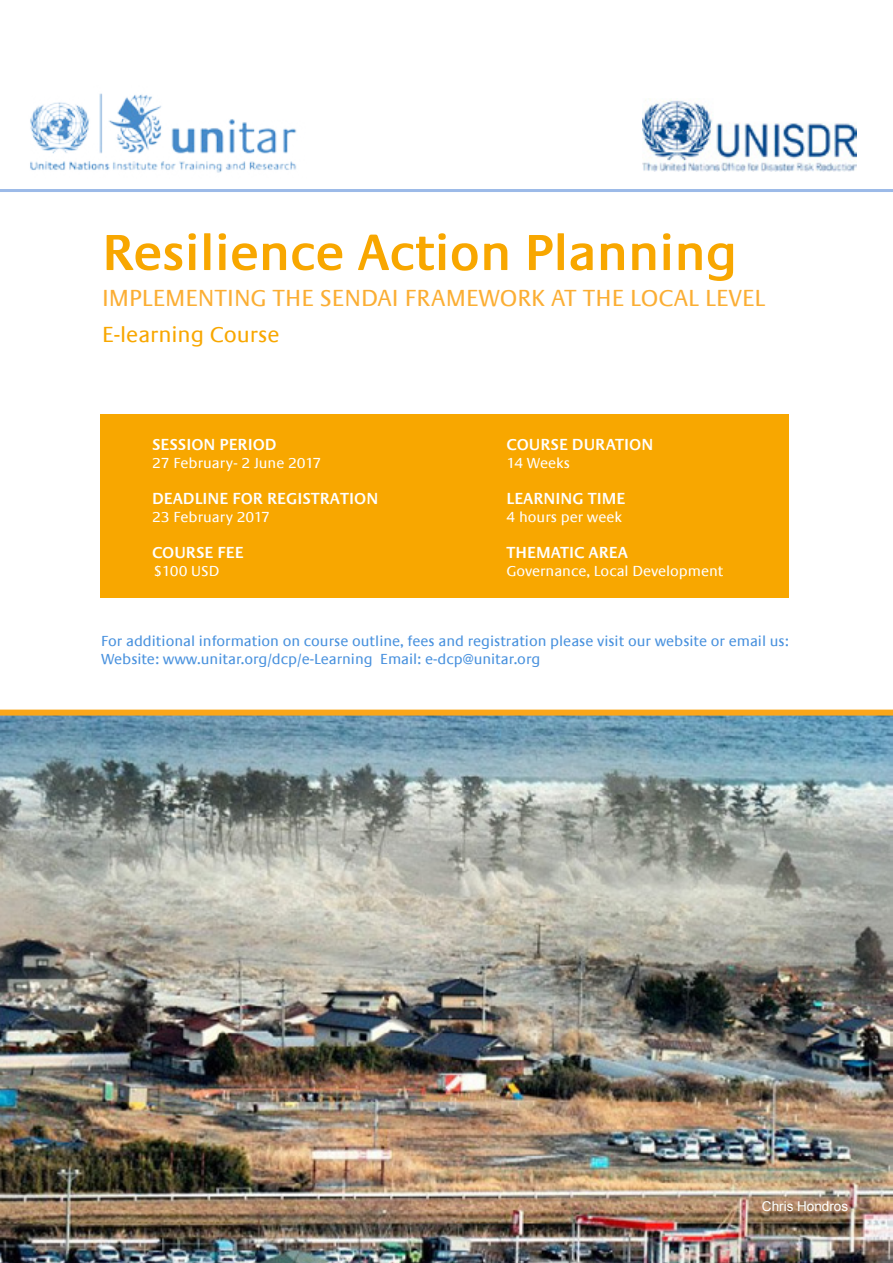
<style>
.page{position:relative;width:893px;height:1263px;background:#fff}
.page>*{position:absolute;margin:0;border:0;box-sizing:border-box;transform-origin:0 0}
.t1{font:600 52.5px "Praxis LT";color:#f8a700}
.t2{font:24px "Praxis LT";color:#fbae34}
.t3{font:22.5px "Praxis LT";color:#f8a700}
.t4{font:600 16.5px "Praxis LT";color:#fff}
.t5{font:15px/18px "Praxis LT";color:#4891de}
.t6{font:15px "Praxis LT";color:#fff}
.t7{font:13.5px "Arial";color:#fff}
</style>
<div class="page">
<hr style="left:0;top:189px;width:893px;height:3px;background:#9cbae8">
<img style="left:0;top:715px;width:893px;height:548px">
<div style="left:0;top:709px;width:893px;height:6px;background:#faa61a"></div>
<div style="left:100px;top:414px;width:689px;height:183px;background:#f8a700"></div>
<img style="left:30px;top:93px;width:267px;height:80px">
<img style="left:642px;top:99px;width:215px;height:72px">
<h1 class="t1" style="left:102px;top:223px;width:637px">Resilience Action Planning</h1>
<h2 class="t2" style="left:102px;top:285px;width:665px">implementing the sendai framework at the local level</h2>
<h3 class="t3" style="left:102px;top:322px;width:179px">E-learning Course</h3>
<p class="t4" style="left:152px;top:435px;width:126px">SESSION PERIOD</p>
<p class="t6" style="left:152px;top:455px;width:171px">27 February- 2 June 2017</p>
<p class="t4" style="left:152px;top:489px;width:228px">DEADLINE FOR REGISTRATION</p>
<p class="t6" style="left:152px;top:509px;width:120px">23 February 2017</p>
<p class="t4" style="left:152px;top:543px;width:93px">COURSE FEE</p>
<p class="t6" style="left:154px;top:563px;width:57px">$100 USD</p>
<p class="t4" style="left:507px;top:435px;width:148px">COURSE DURATION</p>
<p class="t6" style="left:507px;top:455px;width:65px">14 Weeks</p>
<p class="t4" style="left:507px;top:489px;width:120px">LEARNING TIME</p>
<p class="t6" style="left:507px;top:509px;width:117px">4 hours per week</p>
<p class="t4" style="left:507px;top:543px;width:123px">THEMATIC AREA</p>
<p class="t6" style="left:507px;top:563px;width:218px">Governance, Local Development</p>
<p class="t5" style="left:101px;top:632px;width:689px">For additional information on course outline, fees and registration please visit our website or email us:<br>Website: www.unitar.org/dcp/e-Learning Email: e-dcp@unitar.org</p>
<p class="t7" style="left:762px;top:1198px;width:88px">Chris Hondros</p>
</div>
